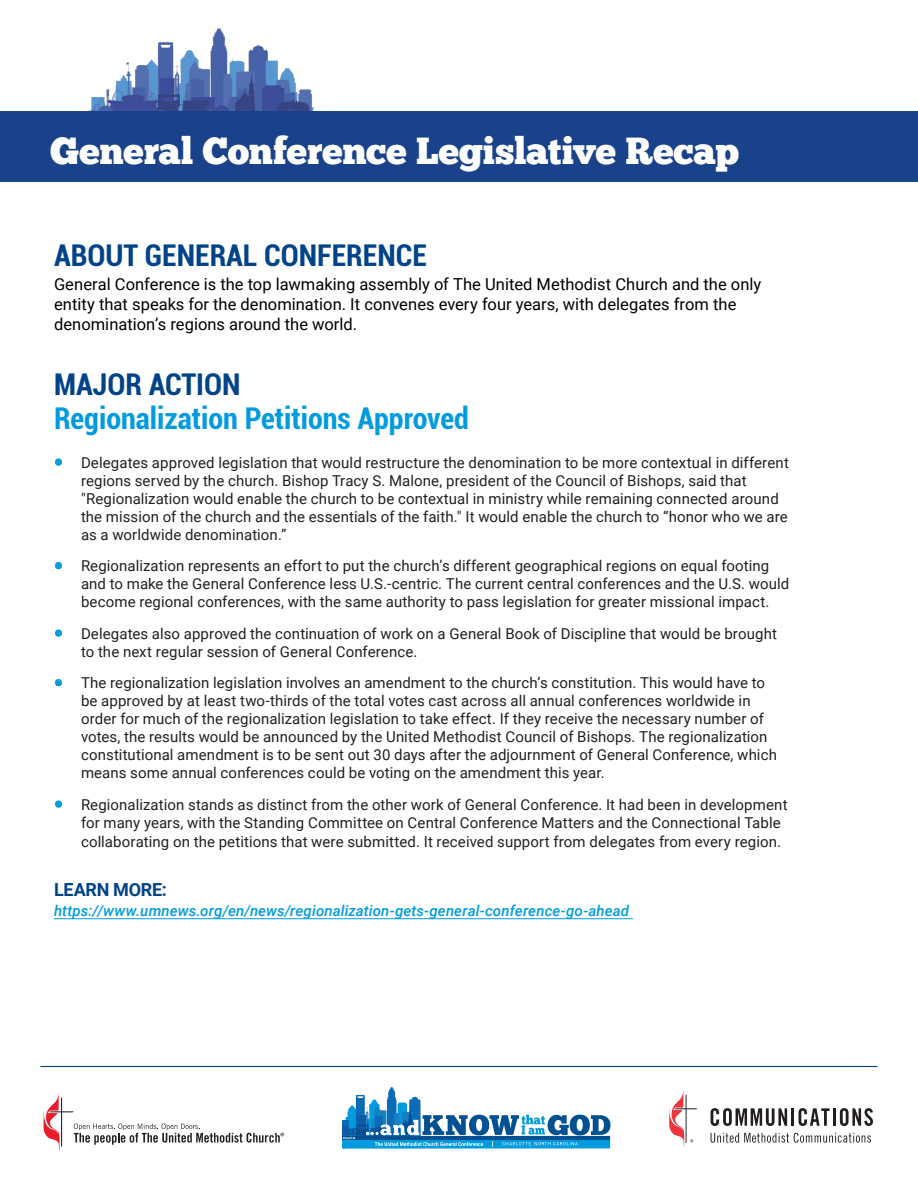
<style>
.page{position:relative;width:918px;height:1188px;background:#fff}
.page>*{position:absolute;margin:0;border:0;box-sizing:border-box;transform-origin:0 0}
.t1{font:37.5px "Chunk Five Ex";letter-spacing:-.005em;color:#fff}
.Major_Action{font:700 condensed 30px "Roboto";color:#004389}
.Major_Action2{font:700 condensed 30px "Roboto";color:#009bde}
.Learn_More_Subhead{font:700 18px "Roboto";letter-spacing:-.015em;color:#004389}
.Body_copy{font:16.5px/19.8px "Roboto";letter-spacing:.005em;color:#000}
.t2{font:15px/18px "Roboto";letter-spacing:.005em;color:#231f20}
.Body_copy-2{font:italic 500 15px "Roboto";letter-spacing:.01em;color:#009bde}
.s1{font-size:27px;color:#009bde}
</style>
<div class="page">
<img style="left:89px;top:29px;width:225px;height:82px">
<div style="left:0;top:111px;width:918px;height:70px;background:#1a428a"></div>
<hr style="left:40px;top:1066px;width:838px;height:1px;background:#004389">
<div style="left:342px;top:1140px;width:268px;height:9px;background:#009bde"></div>
<svg style="left:342px;top:1087px;width:269px;height:60px"></svg>
<svg style="left:669px;top:1090px;width:28px;height:56px"></svg>
<svg style="left:711px;top:1108px;width:76px;height:18px"></svg>
<hr style="left:791px;top:1108px;width:3px;height:18px;background:#231f20">
<svg style="left:799px;top:1108px;width:31px;height:18px"></svg>
<hr style="left:833px;top:1108px;width:3px;height:18px;background:#231f20">
<svg style="left:840px;top:1108px;width:33px;height:18px"></svg>
<svg style="left:711px;top:1133px;width:160px;height:10px"></svg>
<svg style="left:44px;top:1093px;width:240px;height:58px"></svg>
<hr style="left:54px;top:918px;width:579px;height:1px;background:#009bde">
<h1 class="t1" style="left:50px;top:123px;width:690px">General Conference Legislative Recap</h1>
<p class="Major_Action" style="left:54px;top:234px;width:374px">ABOUT GENERAL CONFERENCE</p>
<p class="Body_copy" style="left:54px;top:274px;width:709px">General Conference is the top lawmaking assembly of The United Methodist Church and the only entity that speaks for the denomination. It convenes every four years, with delegates from the denomination’s regions around the world.</p>
<p class="Major_Action" style="left:54px;top:363px;width:188px">MAJOR ACTION</p>
<p class="Major_Action2" style="left:54px;top:398px;width:417px">Regionalization Petitions Approved</p>
<p class="t2" style="left:81px;top:453px;width:709px;text-indent:-27px"><span class="s1">•</span> Delegates approved legislation that would restructure the denomination to be more contextual in different regions served by the church. Bishop Tracy S. Malone, president of the Council of Bishops, said that "Regionalization would enable the church to be contextual in ministry while remaining connected around the mission of the church and the essentials of the faith." It would enable the church to “honor who we are as a worldwide denomination.”</p>
<p class="t2" style="left:81px;top:556px;width:710px;text-indent:-27px"><span class="s1">•</span> Regionalization represents an effort to put the church’s different geographical regions on equal footing and to make the General Conference less U.S.-centric. The current central conferences and the U.S. would become regional conferences, with the same authority to pass legislation for greater missional impact.</p>
<p class="t2" style="left:81px;top:624px;width:698px;text-indent:-27px"><span class="s1">•</span> Delegates also approved the continuation of work on a General Book of Discipline that would be brought to the next regular session of General Conference.</p>
<p class="t2" style="left:81px;top:673px;width:697px;text-indent:-27px"><span class="s1">•</span> The regionalization legislation involves an amendment to the church’s constitution. This would have to be approved by at least two-thirds of the total votes cast across all annual conferences worldwide in order for much of the regionalization legislation to take effect. If they receive the necessary number of votes, the results would be announced by the United Methodist Council of Bishops. The regionalization constitutional amendment is to be sent out 30 days after the adjournment of General Conference, which means some annual conferences could be voting on the amendment this year.</p>
<p class="t2" style="left:81px;top:795px;width:708px;text-indent:-27px"><span class="s1">•</span> Regionalization stands as distinct from the other work of General Conference. It had been in development for many years, with the Standing Committee on Central Conference Matters and the Connectional Table</p>
<p class="t2" style="left:81px;top:832px;width:702px">collaborating on the petitions that were submitted. It received support from delegates from every region.</p>
<p class="Learn_More_Subhead" style="left:54px;top:877px;width:115px">LEARN MORE:</p>
<p class="Body_copy-2" style="left:54px;top:900px;width:577px">https://www.umnews.org/en/news/regionalization-gets-general-conference-go-ahead</p>
</div>
